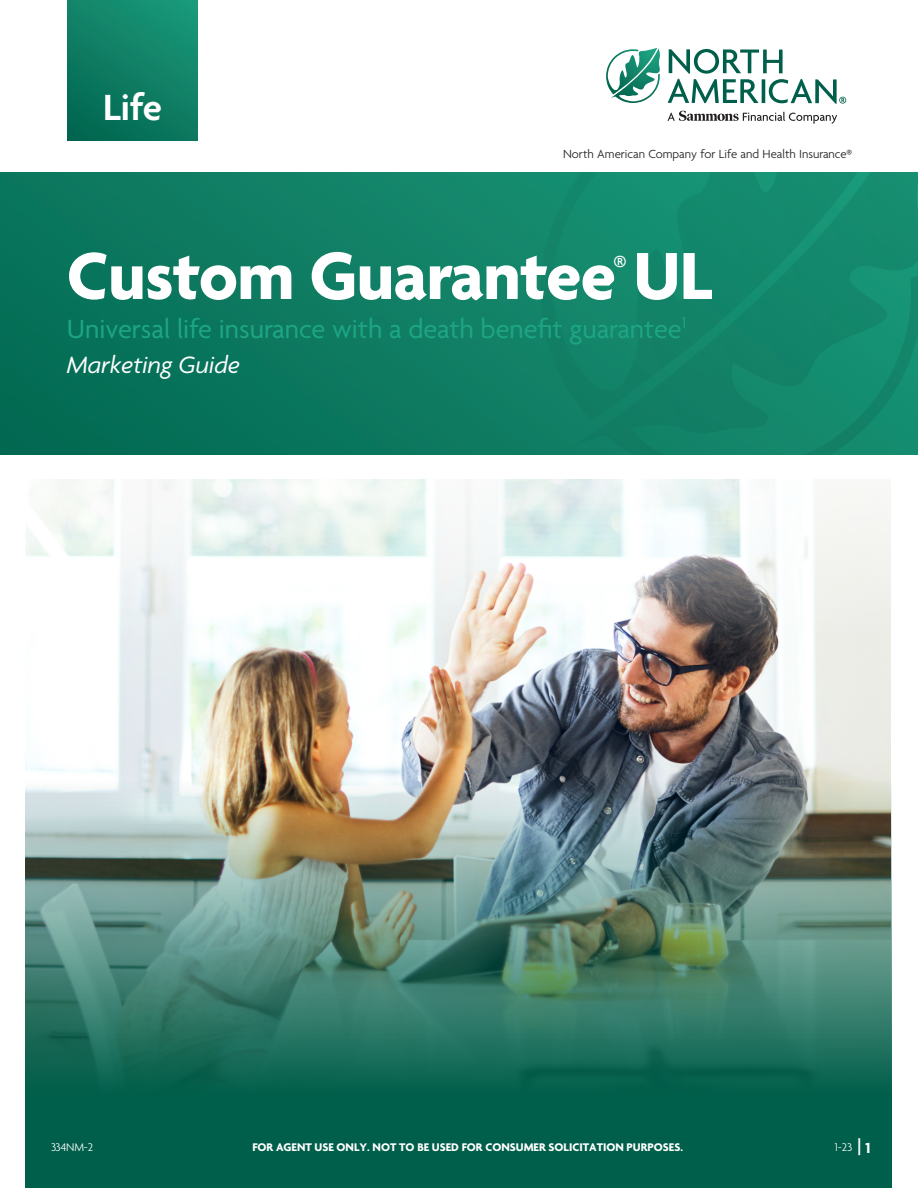
<style>
.page{position:relative;width:918px;height:1188px;background:#fff}
.page>*{position:absolute;margin:0;border:0;box-sizing:border-box;transform-origin:0 0}
.t1{font:700 72px "Agenda";letter-spacing:-.01em;color:#fff}
.t2{font:600 39.45px "Agenda";color:#fff}
.t3{font:29.7px "Agenda";color:#fff}
.t4{font:28.5px "Agenda";color:#1ea684}
.t5{font:italic 25.5px "Agenda";color:#fff}
.t6{font:300 12.75px "Agenda";color:#231f20}
.t7{font:700 12px "Agenda";color:#fff}
.t8{font:300 12px "Agenda";letter-spacing:-.01em;color:#fff}
.s1{font-weight:600;font-size:18px}
.s2{font-weight:700;font-size:15.75px}
</style>
<div class="page">
<img style="left:26px;top:479px;width:864px;height:301px">
<div style="left:0;top:172px;width:918px;height:283px;background:linear-gradient(to bottom,#128167,#077259)"></div>
<svg style="left:606px;top:48px;width:54px;height:55px"></svg>
<svg style="left:668px;top:111px;width:169px;height:13px"></svg>
<svg style="left:668px;top:49px;width:178px;height:55px"></svg>
<div style="left:68px;top:0;width:130px;height:141px;background:linear-gradient(to bottom,#189073,#066d56)"></div>
<img style="left:25px;top:780px;width:867px;height:408px">
<svg style="left:541px;top:172px;width:377px;height:283px;background:#128368"></svg>
<svg style="left:574px;top:172px;width:344px;height:274px;background:#13886c"></svg>
<h2 class="t2" style="left:103px;top:86px;width:61px">Life</h2>
<p class="t6" style="left:563px;top:147px;width:291px">North American Company for Life and Health Insurance®</p>
<h1 class="t1" style="left:67px;top:237px;width:647px">Custom Guarantee UL</h1>
<h3 class="t3" style="left:613px;top:249px;width:15px">®</h3>
<h3 class="t4" style="left:67px;top:314px;width:621px">Universal life insurance with a death benefit guarantee<sup>1</sup></h3>
<h3 class="t5" style="left:67px;top:350px;width:175px">Marketing Guide</h3>
<p class="t8" style="left:51px;top:1141px;width:44px">334NM-2</p>
<p class="t7" style="left:252px;top:1141px;width:432px">FOR AGENT USE ONLY. NOT TO BE USED FOR CONSUMER SOLICITATION PURPOSES.</p>
<p class="t8" style="left:835px;top:1141px;width:37px">1-23 <span class="s1">|</span> <span class="s2">1</span></p>
</div>
